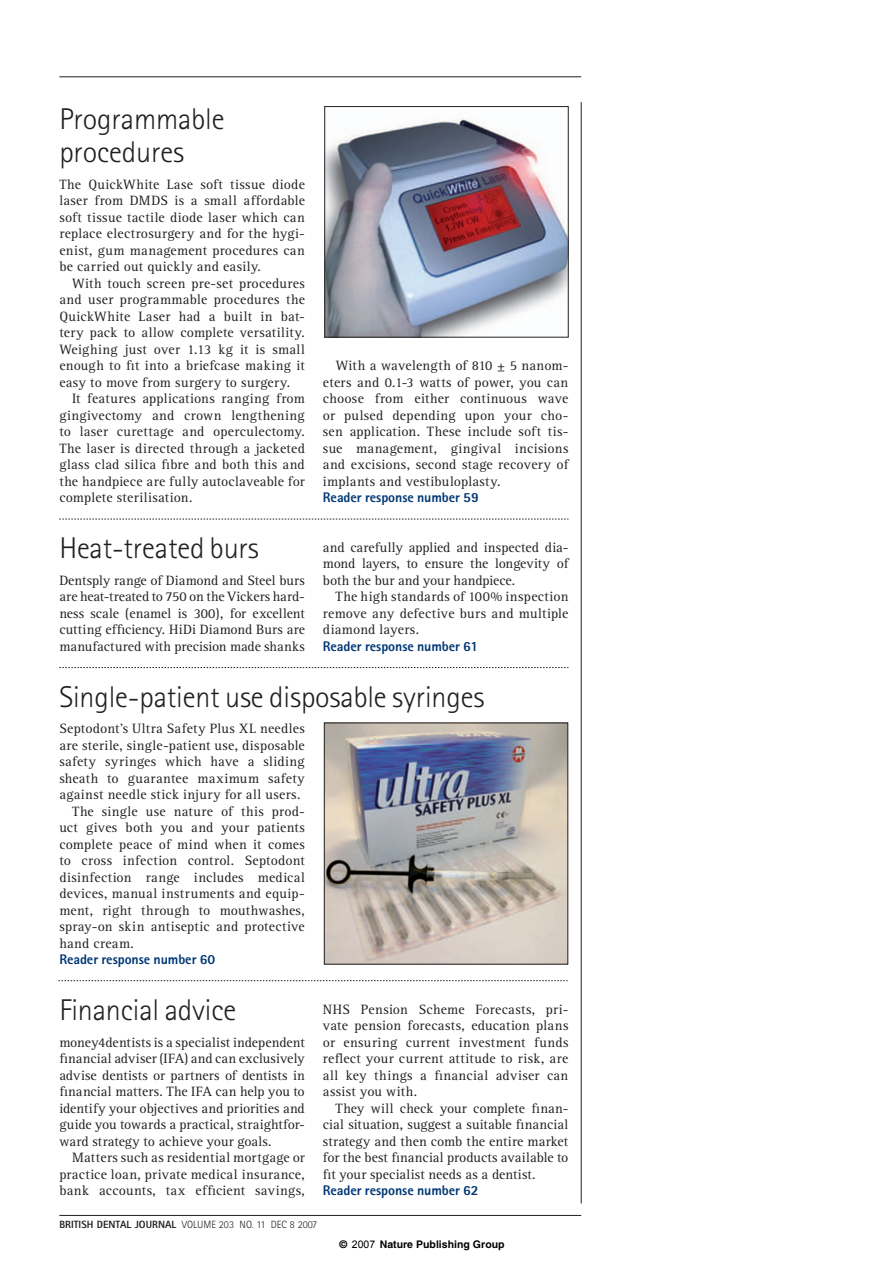
<style>
.page{position:relative;width:893px;height:1263px;background:#fff}
.page>*{position:absolute;margin:0;border:0;box-sizing:border-box;transform-origin:0 0}
.t1{font:300 30px/33px "Rotis Sans Serif";letter-spacing:-.005em;color:#231f20}
.t2{font:13.95px/16.5px "Rotis Serif";letter-spacing:.015em;color:#231f20}
.t3{font:800 13.95px "Rotis Sans Serif";letter-spacing:-.005em;color:#013775}
.t4{font:13.95px "Rotis Serif";letter-spacing:-.01em;color:#231f20}
.t5{font:300 10.5px "Rotis Sans Serif";color:#231f20}
.t6{font:700 10.5px "Helvetica";color:#000}
.s1{font-family:"Rotis Sans Serif";font-weight:800;color:#013775}
.s2{font-weight:800}
.s3{font-family:"Arial";font-weight:400}
</style>
<div class="page">
<hr style="left:59px;top:77px;width:522px;height:1px;background:#231f20">
<hr style="left:59px;top:1215px;width:522px;height:1px;background:#231f20">
<img style="left:326px;top:725px;width:240px;height:237px">
<div style="left:324px;top:723px;width:244px;height:241px;border:1px solid #231f20"></div>
<svg style="left:59px;top:519px;width:509px;height:1px"></svg>
<hr style="left:581px;top:102px;width:1px;height:1101px;background:#231f20">
<img style="left:326px;top:117px;width:240px;height:218px">
<div style="left:324px;top:106px;width:244px;height:231px;border:1px solid #231f20"></div>
<svg style="left:59px;top:667px;width:509px;height:1px"></svg>
<svg style="left:58px;top:980px;width:509px;height:1px"></svg>
<p class="t1" style="left:59px;top:106px;width:167px">Programmable procedures</p>
<p class="t2" style="left:59px;top:177px;width:247px">The QuickWhite Lase soft tissue diode</p>
<p class="t2" style="left:59px;top:194px;width:247px">laser from DMDS is a small affordable</p>
<p class="t2" style="left:59px;top:210px;width:247px">soft tissue tactile diode laser which can</p>
<p class="t2" style="left:59px;top:227px;width:247px">replace electrosurgery and for the hygi-</p>
<p class="t2" style="left:59px;top:243px;width:247px">enist, gum management procedures can</p>
<p class="t2" style="left:59px;top:260px;width:203px">be carried out quickly and easily.</p>
<p class="t2" style="left:72px;top:276px;width:234px">With touch screen pre-set procedures</p>
<p class="t2" style="left:59px;top:293px;width:247px">and user programmable procedures the</p>
<p class="t2" style="left:59px;top:309px;width:247px">QuickWhite Laser had a built in bat-</p>
<p class="t2" style="left:59px;top:326px;width:247px">tery pack to allow complete versatility.</p>
<p class="t2" style="left:59px;top:342px;width:247px">Weighing just over 1.13 kg it is small</p>
<p class="t2" style="left:59px;top:359px;width:247px">enough to fit into a briefcase making it</p>
<p class="t2" style="left:59px;top:375px;width:232px">easy to move from surgery to surgery.</p>
<p class="t2" style="left:72px;top:392px;width:234px">It features applications ranging from</p>
<p class="t2" style="left:59px;top:408px;width:247px">gingivectomy and crown lengthening</p>
<p class="t2" style="left:59px;top:425px;width:247px">to laser curettage and operculectomy.</p>
<p class="t2" style="left:59px;top:441px;width:247px">The laser is directed through a jacketed</p>
<p class="t2" style="left:59px;top:458px;width:247px">glass clad silica fibre and both this and</p>
<p class="t2" style="left:59px;top:474px;width:247px">the handpiece are fully autoclaveable for</p>
<p class="t2" style="left:59px;top:491px;width:135px">complete sterilisation.</p>
<p class="t1" style="left:59px;top:535px;width:201px">Heat-treated burs</p>
<p class="t2" style="left:59px;top:573px;width:247px;text-align:justify">Dentsply range of Diamond and Steel burs are heat-treated to 750 on the Vickers hard&shy;ness scale (enamel is 300), for excellent cutting efficiency. HiDi Diamond Burs are manufactured with precision made shanks</p>
<p class="t2" style="left:323px;top:359px;width:247px;text-indent:13px">With a wavelength of 810 ± 5 nanom&shy;eters and 0.1-3 watts of power, you can choose from either continuous wave or pulsed depending upon your cho&shy;sen application. These include soft tis&shy;sue management, gingival incisions and excisions, second stage recovery of implants and vestibuloplasty.<br><span class="s1">Reader response number 59</span></p>
<p class="t2" style="left:323px;top:540px;width:247px">and carefully applied and inspected dia-</p>
<p class="t4" style="left:323px;top:559px;width:247px">mond layers, to ensure the longevity of</p>
<p class="t4" style="left:323px;top:575px;width:194px">both the bur and your handpiece.</p>
<p class="t2" style="left:335px;top:590px;width:234px">The high standards of 100% inspection</p>
<p class="t2" style="left:323px;top:606px;width:247px">remove any defective burs and multiple</p>
<p class="t2" style="left:323px;top:623px;width:98px">diamond layers.</p>
<p class="t3" style="left:323px;top:641px;width:157px">Reader response number 61</p>
<p class="t1" style="left:59px;top:683px;width:426px">Single-patient use disposable syringes</p>
<p class="t2" style="left:59px;top:722px;width:247px">Septodont’s Ultra Safety Plus XL needles</p>
<p class="t2" style="left:59px;top:738px;width:247px">are sterile, single-patient use, disposable</p>
<p class="t2" style="left:59px;top:755px;width:247px">safety syringes which have a sliding</p>
<p class="t2" style="left:59px;top:771px;width:247px">sheath to guarantee maximum safety</p>
<p class="t2" style="left:59px;top:788px;width:242px">against needle stick injury for all users.</p>
<p class="t2" style="left:72px;top:804px;width:234px">The single use nature of this prod-</p>
<p class="t2" style="left:59px;top:821px;width:247px">uct gives both you and your patients</p>
<p class="t2" style="left:59px;top:837px;width:247px">complete peace of mind when it comes</p>
<p class="t2" style="left:59px;top:854px;width:247px">to cross infection control. Septodont</p>
<p class="t2" style="left:59px;top:870px;width:247px">disinfection range includes medical</p>
<p class="t2" style="left:59px;top:887px;width:247px">devices, manual instruments and equip-</p>
<p class="t2" style="left:59px;top:903px;width:247px">ment, right through to mouthwashes,</p>
<p class="t2" style="left:59px;top:920px;width:247px">spray-on skin antiseptic and protective</p>
<p class="t2" style="left:59px;top:936px;width:76px">hand cream.</p>
<p class="t3" style="left:59px;top:955px;width:157px">Reader response number 60</p>
<p class="t1" style="left:59px;top:997px;width:178px">Financial advice</p>
<p class="t2" style="left:59px;top:1035px;width:247px">money4dentists is a specialist independent</p>
<p class="t2" style="left:59px;top:1052px;width:247px">financial adviser (IFA) and can exclusively</p>
<p class="t2" style="left:59px;top:1068px;width:247px">advise dentists or partners of dentists in</p>
<p class="t2" style="left:59px;top:1085px;width:247px">financial matters. The IFA can help you to</p>
<p class="t2" style="left:59px;top:1101px;width:247px">identify your objectives and priorities and</p>
<p class="t2" style="left:59px;top:1118px;width:247px">guide you towards a practical, straightfor-</p>
<p class="t2" style="left:59px;top:1134px;width:214px">ward strategy to achieve your goals.</p>
<p class="t2" style="left:72px;top:1151px;width:234px">Matters such as residential mortgage or</p>
<p class="t2" style="left:59px;top:1167px;width:247px">practice loan, private medical insurance,</p>
<p class="t2" style="left:59px;top:1184px;width:247px">bank accounts, tax efficient savings,</p>
<p class="t2" style="left:323px;top:1002px;width:247px">NHS Pension Scheme Forecasts, pri-</p>
<p class="t2" style="left:323px;top:1019px;width:247px">vate pension forecasts, education plans</p>
<p class="t2" style="left:323px;top:1035px;width:247px">or ensuring current investment funds</p>
<p class="t2" style="left:323px;top:1052px;width:247px">reflect your current attitude to risk, are</p>
<p class="t2" style="left:323px;top:1068px;width:247px">all key things a financial adviser can</p>
<p class="t2" style="left:323px;top:1085px;width:96px">assist you with.</p>
<p class="t2" style="left:335px;top:1101px;width:234px">They will check your complete finan-</p>
<p class="t2" style="left:323px;top:1118px;width:247px">cial situation, suggest a suitable financial</p>
<p class="t2" style="left:323px;top:1134px;width:247px">strategy and then comb the entire market</p>
<p class="t2" style="left:323px;top:1151px;width:247px">for the best financial products available to</p>
<p class="t2" style="left:323px;top:1167px;width:214px">fit your specialist needs as a dentist.</p>
<p class="t3" style="left:323px;top:1186px;width:157px">Reader response number 62</p>
<p class="t5" style="left:59px;top:1221px;width:259px"><span class="s2">BRITISH DENTAL JOURNAL</span> VOLUME 203 NO. 11 DEC 8 2007</p>
<p class="t6" style="left:339px;top:1238px;width:166px">© <span class="s3">2007</span> Nature Publishing Group</p>
</div>
